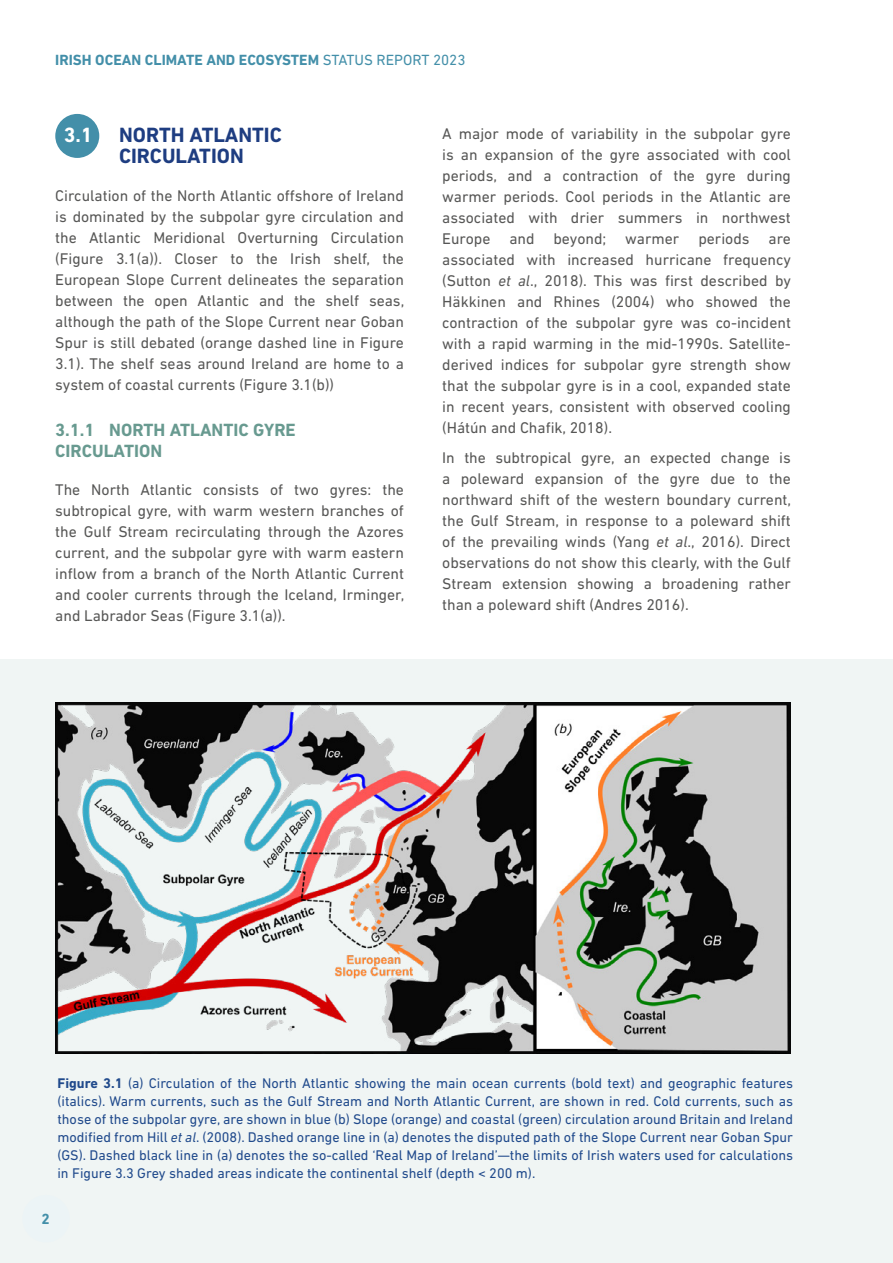
<style>
.page{position:relative;width:893px;height:1263px;background:#fff}
.page>*{position:absolute;margin:0;border:0;box-sizing:border-box;transform-origin:0 0}
.t1{font:700 21px/21px "DIN Next LT Pro";color:#1e3d81}
.t2{font:700 21px "DIN Next LT Pro";color:#fff}
.t3{font:700 18px/21px "DIN Next LT Pro";color:#689a90}
.t4{font:15.75px/21px "DIN Next LT Pro";color:#575756;text-align:justify}
.t5{font:700 15px "DIN Next LT Pro";color:#438fa9}
.t6{font:14.25px/18px "DIN Next LT Pro";color:#204a8c;text-align:justify}
.s1{font-weight:400}
.s2{font-style:italic}
.s3{font-weight:700}
</style>
<div class="page">
<div style="left:55px;top:114px;width:44px;height:44px;background:#438fa9;border-radius:50%"></div>
<div style="left:0;top:659px;width:893px;height:604px;background:#f0f5f4"></div>
<img style="left:55px;top:703px;width:736px;height:351px">
<div style="left:22px;top:1195px;width:48px;height:47px;background:#ecf4f6;border-radius:50%"></div>
<p class="t5" style="left:55px;top:52px;width:412px">IRISH OCEAN CLIMATE AND ECOSYSTEM <span class="s1">STATUS REPORT 2023</span></p>
<h1 class="t2" style="left:64px;top:122px;width:30px">3.1</h1>
<h1 class="t1" style="left:119px;top:124px;width:164px">NORTH ATLANTIC<br>CIRCULATION</h1>
<p class="t4" style="left:55px;top:185px;width:351px">Circulation of the North Atlantic offshore of Ireland is dominated by the subpolar gyre circulation and the Atlantic Meridional Overturning Circulation (Figure 3.1(a)). Closer to the Irish shelf, the European Slope Current delineates the separation between the open Atlantic and the shelf seas, although the path of the Slope Current near Goban Spur is still debated (orange dashed line in Figure 3.1). The shelf seas around Ireland are home to a system of coastal currents (Figure 3.1(b))</p>
<p class="t3" style="left:55px;top:419px;width:242px">3.1.1 NORTH ATLANTIC GYRE<br>CIRCULATION</p>
<p class="t4" style="left:55px;top:479px;width:351px">The North Atlantic consists of two gyres: the subtropical gyre, with warm western branches of the Gulf Stream recirculating through the Azores current, and the subpolar gyre with warm eastern inflow from a branch of the North Atlantic Current and cooler currents through the Iceland, Irminger, and Labrador Seas (Figure 3.1(a)).</p>
<p class="t4" style="left:442px;top:123px;width:350px">A major mode of variability in the subpolar gyre is an expansion of the gyre associated with cool periods, and a contraction of the gyre during warmer periods. Cool periods in the Atlantic are associated with drier summers in northwest Europe and beyond; warmer periods are associated with increased hurricane frequency (Sutton <span class="s2">et al</span>., 2018). This was first described by Häkkinen and Rhines (2004) who showed the contraction of the subpolar gyre was co-incident with a rapid warming in the mid-1990s. Satellite&shy;derived indices for subpolar gyre strength show that the subpolar gyre is in a cool, expanded state in recent years, consistent with observed cooling (Hátún and Chafik, 2018).</p>
<p class="t4" style="left:442px;top:447px;width:351px">In the subtropical gyre, an expected change is a poleward expansion of the gyre due to the northward shift of the western boundary current, the Gulf Stream, in response to a poleward shift of the prevailing winds (Yang <span class="s2">et al</span>., 2016). Direct observations do not show this clearly, with the Gulf Stream extension showing a broadening rather than a poleward shift (Andres 2016).</p>
<p class="t6" style="left:57px;top:1074px;width:737px"><span class="s3">Figure 3.1</span> (a) Circulation of the North Atlantic showing the main ocean currents (bold text) and geographic features (italics). Warm currents, such as the Gulf Stream and North Atlantic Current, are shown in red. Cold currents, such as those of the subpolar gyre, are shown in blue (b) Slope (orange) and coastal (green) circulation around Britain and Ireland modified from Hill <span class="s2">et al</span>. (2008). Dashed orange line in (a) denotes the disputed path of the Slope Current near Goban Spur (GS). Dashed black line in (a) denotes the so-called ‘Real Map of Ireland’—the limits of Irish waters used for calculations in Figure 3.3 Grey shaded areas indicate the continental shelf (depth &lt; 200 m).</p>
<p class="t5" style="left:42px;top:1210px;width:10px">2</p>
</div>
